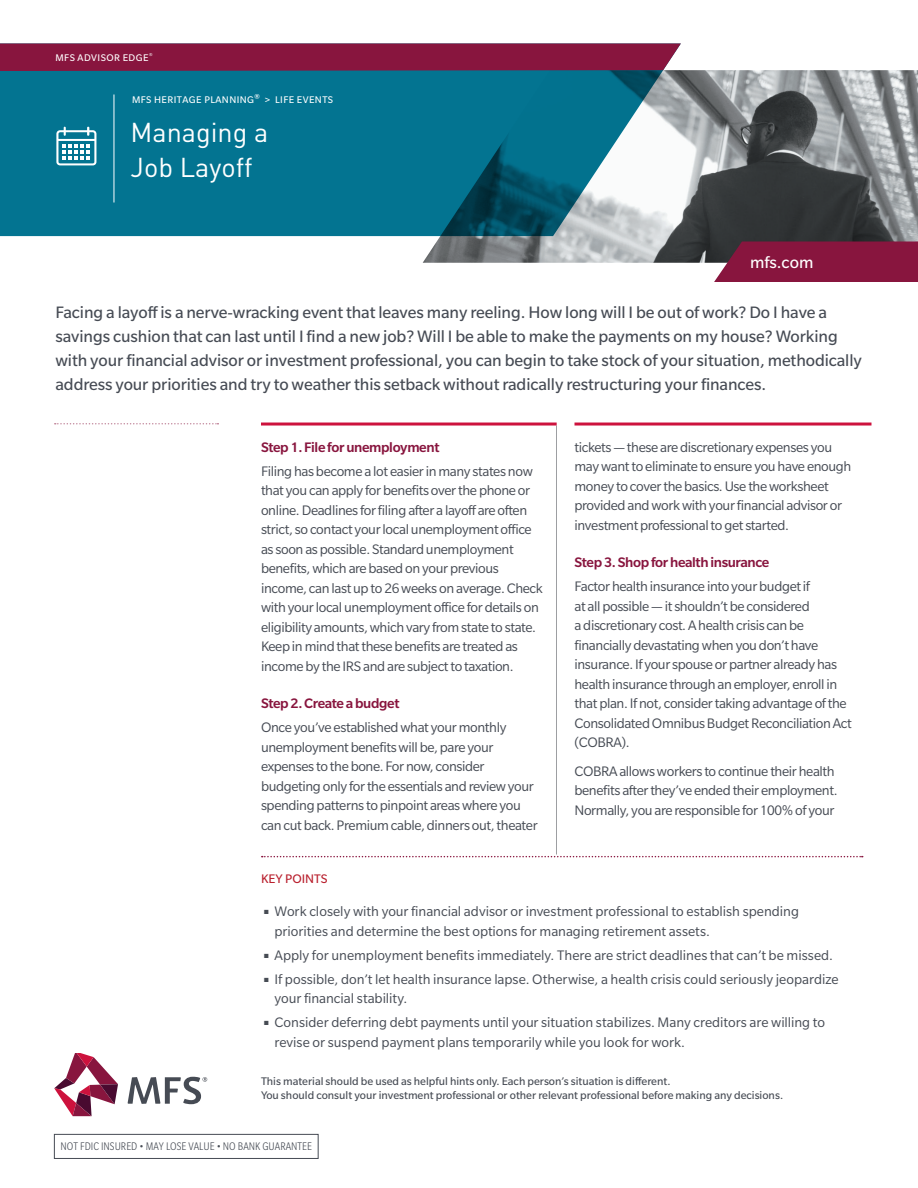
<style>
.page{position:relative;width:918px;height:1188px;background:#fff}
.page>*{position:absolute;margin:0;border:0;box-sizing:border-box;transform-origin:0 0}
.t1{font:27px/34.5px "DINOT";color:#fff}
.t2{font:18px/24px "Slate Std";letter-spacing:-.005em;color:#464b54}
.t3{font:18px "Slate Std";color:#fff}
.t4{font:15px/19.5px "Slate Std";letter-spacing:-.025em;color:#464b54}
.t5{font:15px/19.5px "Slate Std";color:#464b54}
.t6{font:500 15px "Slate Std";letter-spacing:-.025em;color:#88153e}
.t7{font:13.5px "Slate Std";color:#b9202e}
.t8{font:12px/13.5px "Slate Std";color:#464b54}
.t9{font:300 condensed 12px "Slate Std";color:#464b54}
.t10{font:10.5px "Slate Std";letter-spacing:.04em;color:#fff}
</style>
<div class="page">
<hr style="left:556px;top:426px;width:1px;height:429px;background:#9d9fa2">
<hr style="left:261px;top:423px;width:296px;height:3px;background:#cd123d">
<hr style="left:574px;top:423px;width:298px;height:3px;background:#cd123d">
<svg style="left:262px;top:856px;width:601px;height:1px"></svg>
<img style="left:423px;top:70px;width:495px;height:193px">
<svg style="left:54px;top:1053px;width:64px;height:63px"></svg>
<svg style="left:128px;top:1077px;width:79px;height:27px"></svg>
<svg style="left:0;top:71px;width:681px;height:165px;background:#1b7c95"></svg>
<svg style="left:714px;top:242px;width:204px;height:40px;background:#851a40"></svg>
<svg style="left:0;top:43px;width:681px;height:28px;background:#871c43"></svg>
<hr style="left:114px;top:94px;width:1px;height:108px;background:#fff">
<div style="left:54px;top:1134px;width:265px;height:25px;border:1px solid #464b54"></div>
<svg style="left:56px;top:127px;width:40px;height:38px"></svg>
<svg style="left:55px;top:423px;width:163px;height:1px"></svg>
<p class="t10" style="left:56px;top:52px;width:98px">MFS ADVISOR EDGE<sup>®</sup></p>
<p class="t10" style="left:132px;top:95px;width:203px">MFS HERITAGE PLANNING<sup>®</sup> &gt; LIFE EVENTS</p>
<h1 class="t1" style="left:130px;top:115px;width:139px">Managing a<br>Job Layoff</h1>
<p class="t3" style="left:750px;top:253px;width:65px">mfs.com</p>
<p class="t2" style="left:56px;top:300px;width:808px">Facing a layoff is a nerve-wracking event that leaves many reeling. How long will I be out of work? Do I have a savings cushion that can last until I find a new job? Will I be able to make the payments on my house? Working with your financial advisor or investment professional, you can begin to take stock of your situation, methodically address your priorities and try to weather this setback without radically restructuring your finances.</p>
<p class="t6" style="left:261px;top:439px;width:180px">Step 1. File for unemployment</p>
<p class="t4" style="left:261px;top:461px;width:283px">Filing has become a lot easier in many states now that you can apply for benefits over the phone or online. Deadlines for filing after a layoff are often strict, so contact your local unemployment office as soon as possible. Standard unemployment benefits, which are based on your previous income, can last up to 26 weeks on average. Check with your local unemployment office for details on eligibility amounts, which vary from state to state.<br>Keep in mind that these benefits are treated as income by the IRS and are subject to taxation.</p>
<p class="t6" style="left:261px;top:696px;width:140px">Step 2. Create a budget</p>
<p class="t4" style="left:261px;top:718px;width:278px">Once you’ve established what your monthly unemployment benefits will be, pare your expenses to the bone. For now, consider budgeting only for the essentials and review your spending patterns to pinpoint areas where you can cut back. Premium cable, dinners out, theater</p>
<p class="t4" style="left:574px;top:437px;width:278px">tickets — these are discretionary expenses you may want to eliminate to ensure you have enough money to cover the basics. Use the worksheet provided and work with your financial advisor or investment professional to get started.</p>
<p class="t6" style="left:574px;top:555px;width:196px">Step 3. Shop for health insurance</p>
<p class="t4" style="left:574px;top:577px;width:279px">Factor health insurance into your budget if<br>at all possible — it shouldn’t be considered<br>a discretionary cost. A health crisis can be financially devastating when you don’t have insurance. If your spouse or partner already has health insurance through an employer, enroll in that plan. If not, consider taking advantage of the Consolidated Omnibus Budget Reconciliation Act (COBRA).</p>
<p class="t4" style="left:574px;top:761px;width:265px">COBRA allows workers to continue their health benefits after they’ve ended their employment.<br>Normally, you are responsible for 100% of your</p>
<p class="t7" style="left:261px;top:872px;width:68px">KEY POINTS</p>
<p class="t5" style="left:274px;top:902px;width:526px;text-indent:-10px">■ Work closely with your financial advisor or investment professional to establish spending priorities and determine the best options for managing retirement assets.</p>
<p class="t5" style="left:264px;top:945px;width:571px">■ Apply for unemployment benefits immediately. There are strict deadlines that can’t be missed.</p>
<p class="t5" style="left:274px;top:969px;width:566px;text-indent:-10px">■ If possible, don’t let health insurance lapse. Otherwise, a health crisis could seriously jeopardize your financial stability.</p>
<p class="t5" style="left:274px;top:1013px;width:552px;text-indent:-10px">■ Consider deferring debt payments until your situation stabilizes. Many creditors are willing to revise or suspend payment plans temporarily while you look for work.</p>
<p class="t8" style="left:261px;top:1074px;width:524px">This material should be used as helpful hints only. Each person’s situation is different.<br>You should consult your investment professional or other relevant professional before making any decisions.</p>
<p class="t9" style="left:61px;top:1140px;width:253px">NOT FDIC INSURED • MAY LOSE VALUE • NO BANK GUARANTEE</p>
</div>
